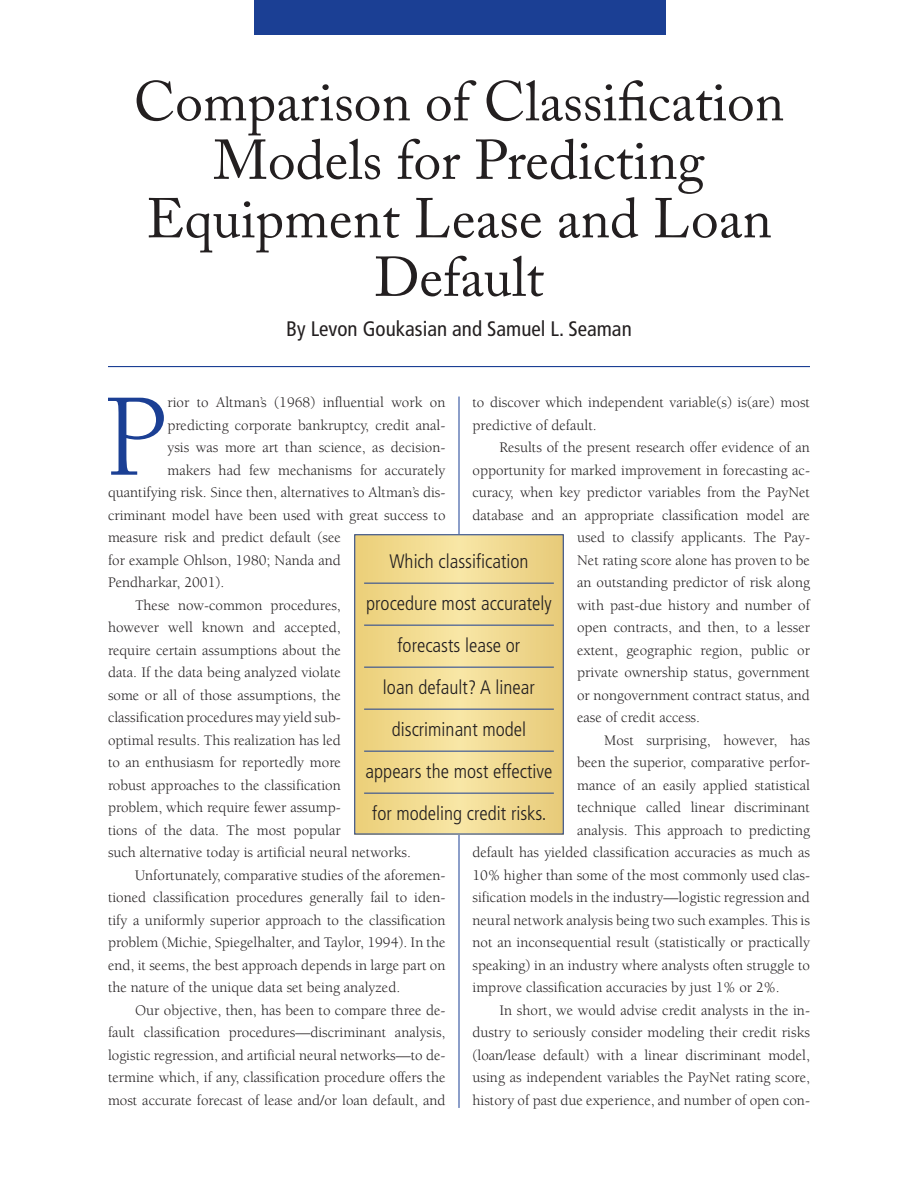
<style>
.page{position:relative;width:918px;height:1188px;background:#fff}
.page>*{position:absolute;margin:0;border:0;box-sizing:border-box;transform-origin:0 0}
.t1{font:121.35px "Berkeley Std";color:#1b3f94}
.t2{font:55.5px/58.5px "Adobe Caslon Pro";color:#231f20;text-align:center}
.t3{font:condensed 21px "Frutiger";color:#231f20}
.t4{font:300 condensed 19.5px/42px "Frutiger";color:#231f20;text-align:center}
.t5{font:15px/22.5px "Berkeley Std";color:#231f20}
</style>
<div class="page">
<hr style="left:459px;top:397px;width:1px;height:711px;background:#1b3f94">
<hr style="left:108px;top:366px;width:702px;height:1px;background:#1b3f94">
<div style="left:254px;top:0;width:411px;height:34px;background:#1b3f94"></div>
<svg style="left:356px;top:536px;width:206px;height:296px;background:#efd88f"></svg>
<hr style="left:364px;top:583px;width:190px;height:1px;background:#1b3f94">
<hr style="left:364px;top:625px;width:190px;height:1px;background:#1b3f94">
<hr style="left:364px;top:667px;width:190px;height:1px;background:#1b3f94">
<hr style="left:364px;top:709px;width:190px;height:1px;background:#1b3f94">
<hr style="left:364px;top:751px;width:190px;height:1px;background:#1b3f94">
<hr style="left:364px;top:793px;width:190px;height:1px;background:#1b3f94">
<div style="left:354px;top:534px;width:210px;height:300px;border:1px solid #1b3f94"></div>
<h2 class="t2" style="left:134px;top:80px;width:652px">Comparison of Classification<br>Models for Predicting<br>Equipment Lease and Loan<br>Default</h2>
<h3 class="t3" style="left:286px;top:320px;width:347px">By Levon Goukasian and Samuel L. Seaman</h3>
<h1 class="t1" style="left:104px;top:386px;width:64px">P</h1>
<p class="t5" style="left:167px;top:392px;width:280px">rior to Altman’s (1968) influential work on</p>
<p class="t5" style="left:472px;top:392px;width:339px">to discover which independent variable(s) is(are) most predictive of default.</p>
<p class="t5" style="left:500px;top:437px;width:312px">Results of the present research offer evidence of an</p>
<p class="t5" style="left:472px;top:460px;width:339px">opportunity for marked improvement in forecasting ac-</p>
<p class="t5" style="left:472px;top:482px;width:339px">curacy, when key predictor variables from the PayNet</p>
<p class="t5" style="left:472px;top:505px;width:339px">database and an appropriate classification model are</p>
<p class="t5" style="left:577px;top:527px;width:234px">used to classify applicants. The Pay-</p>
<p class="t5" style="left:577px;top:550px;width:234px">Net rating score alone has proven to be</p>
<p class="t5" style="left:577px;top:572px;width:234px">an outstanding predictor of risk along</p>
<p class="t5" style="left:577px;top:595px;width:234px">with past-due history and number of</p>
<p class="t5" style="left:577px;top:617px;width:234px">open contracts, and then, to a lesser</p>
<p class="t5" style="left:577px;top:640px;width:234px">extent, geographic region, public or</p>
<p class="t5" style="left:577px;top:662px;width:234px">private ownership status, government</p>
<p class="t5" style="left:577px;top:685px;width:234px">or nongovernment contract status, and</p>
<p class="t5" style="left:577px;top:707px;width:124px">ease of credit access.</p>
<p class="t5" style="left:604px;top:730px;width:207px">Most surprising, however, has</p>
<p class="t5" style="left:577px;top:752px;width:234px">been the superior, comparative perfor-</p>
<p class="t5" style="left:577px;top:775px;width:234px">mance of an easily applied statistical</p>
<p class="t5" style="left:577px;top:797px;width:234px">technique called linear discriminant</p>
<p class="t5" style="left:577px;top:820px;width:234px">analysis. This approach to predicting</p>
<p class="t5" style="left:472px;top:842px;width:339px">default has yielded classification accuracies as much as</p>
<p class="t5" style="left:472px;top:865px;width:339px">10% higher than some of the most commonly used clas-</p>
<p class="t5" style="left:472px;top:887px;width:339px">sification models in the industry—logistic regression and</p>
<p class="t5" style="left:472px;top:910px;width:339px">neural network analysis being two such examples. This is</p>
<p class="t5" style="left:472px;top:932px;width:339px">not an inconsequential result (statistically or practically</p>
<p class="t5" style="left:472px;top:955px;width:339px">speaking) in an industry where analysts often struggle to</p>
<p class="t5" style="left:472px;top:977px;width:309px">improve classification accuracies by just 1% or 2%.</p>
<p class="t5" style="left:500px;top:1000px;width:312px">In short, we would advise credit analysts in the in-</p>
<p class="t5" style="left:472px;top:1022px;width:339px">dustry to seriously consider modeling their credit risks</p>
<p class="t5" style="left:472px;top:1045px;width:339px">(loan/lease default) with a linear discriminant model,</p>
<p class="t5" style="left:472px;top:1067px;width:339px">using as independent variables the PayNet rating score,</p>
<p class="t5" style="left:472px;top:1090px;width:339px">history of past due experience, and number of open con-</p>
<p class="t5" style="left:167px;top:415px;width:280px">predicting corporate bankruptcy, credit anal-</p>
<p class="t5" style="left:167px;top:437px;width:280px">ysis was more art than science, as decision-</p>
<p class="t5" style="left:167px;top:460px;width:280px">makers had few mechanisms for accurately</p>
<p class="t5" style="left:108px;top:482px;width:339px">quantifying risk. Since then, alternatives to Altman’s dis-</p>
<p class="t5" style="left:108px;top:505px;width:339px">criminant model have been used with great success to</p>
<p class="t5" style="left:108px;top:527px;width:234px">measure risk and predict default (see</p>
<p class="t5" style="left:108px;top:550px;width:234px">for example Ohlson, 1980; Nanda and</p>
<p class="t5" style="left:108px;top:572px;width:118px">Pendharkar, 2001).</p>
<p class="t5" style="left:135px;top:595px;width:207px">These now-common procedures,</p>
<p class="t5" style="left:108px;top:617px;width:234px">however well known and accepted,</p>
<p class="t5" style="left:108px;top:640px;width:234px">require certain assumptions about the</p>
<p class="t5" style="left:108px;top:662px;width:234px">data. If the data being analyzed violate</p>
<p class="t5" style="left:108px;top:685px;width:234px">some or all of those assumptions, the</p>
<p class="t5" style="left:108px;top:707px;width:234px">classification procedures may yield sub-</p>
<p class="t5" style="left:108px;top:730px;width:234px">optimal results. This realization has led</p>
<p class="t5" style="left:108px;top:752px;width:234px">to an enthusiasm for reportedly more</p>
<p class="t5" style="left:108px;top:775px;width:234px">robust approaches to the classification</p>
<p class="t5" style="left:108px;top:797px;width:234px">problem, which require fewer assump-</p>
<p class="t5" style="left:108px;top:820px;width:234px">tions of the data. The most popular</p>
<p class="t5" style="left:108px;top:842px;width:304px">such alternative today is artificial neural networks.</p>
<p class="t5" style="left:135px;top:865px;width:312px">Unfortunately, comparative studies of the aforemen-</p>
<p class="t5" style="left:108px;top:887px;width:339px">tioned classification procedures generally fail to iden-</p>
<p class="t5" style="left:108px;top:910px;width:339px">tify a uniformly superior approach to the classification</p>
<p class="t5" style="left:108px;top:932px;width:339px">problem (Michie, Spiegelhalter, and Taylor, 1994). In the</p>
<p class="t5" style="left:108px;top:955px;width:339px">end, it seems, the best approach depends in large part on</p>
<p class="t5" style="left:108px;top:977px;width:294px">the nature of the unique data set being analyzed.</p>
<p class="t5" style="left:135px;top:1000px;width:312px">Our objective, then, has been to compare three de-</p>
<p class="t5" style="left:108px;top:1022px;width:339px">fault classification procedures—discriminant analysis,</p>
<p class="t5" style="left:108px;top:1045px;width:339px">logistic regression, and artificial neural networks—to de-</p>
<p class="t5" style="left:108px;top:1067px;width:339px">termine which, if any, classification procedure offers the</p>
<p class="t5" style="left:108px;top:1090px;width:339px">most accurate forecast of lease and/or loan default, and</p>
<h3 class="t4" style="left:366px;top:542px;width:188px">Which classification procedure most accurately forecasts lease or<br>loan default? A linear discriminant model appears the most effective for modeling credit risks.</h3>
</div>
